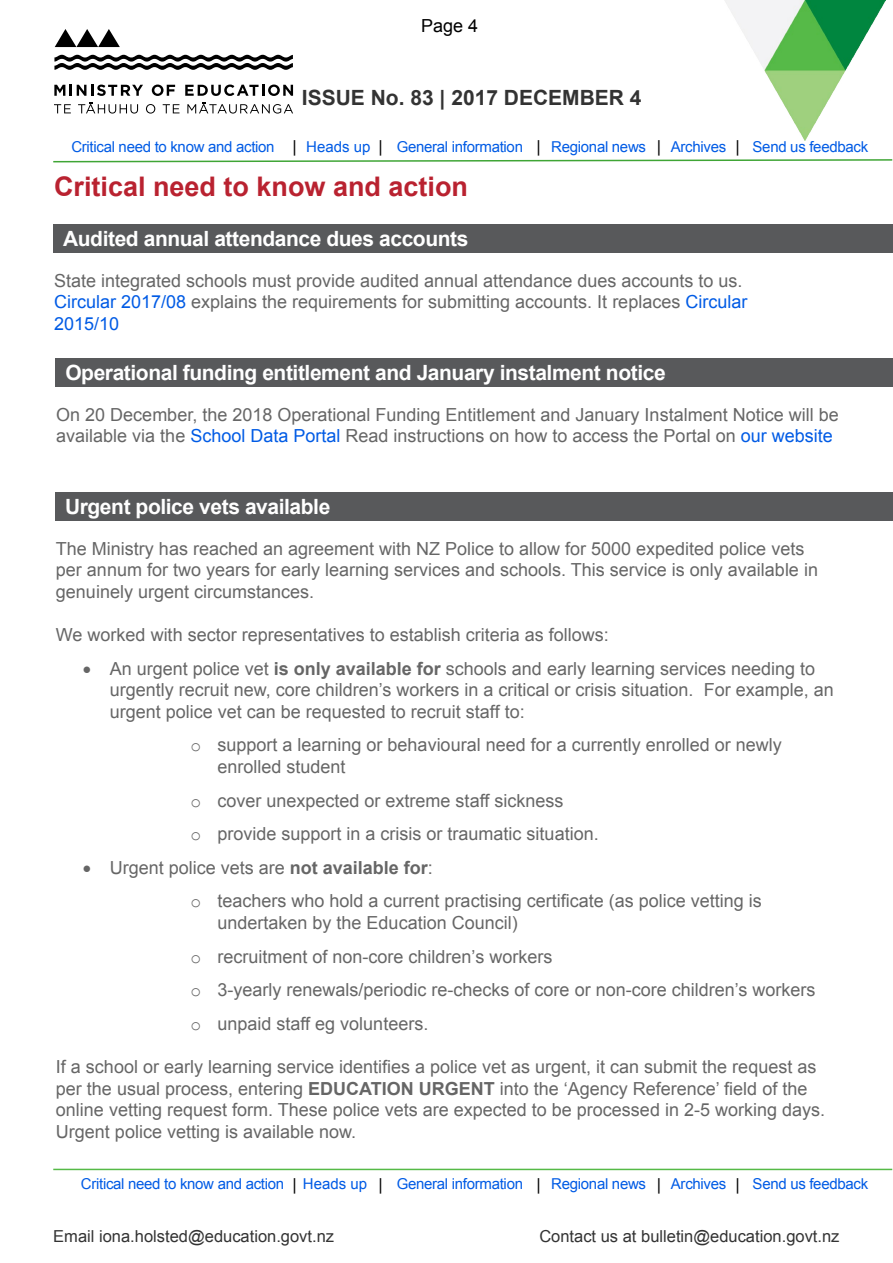
<style>
.page{position:relative;width:893px;height:1263px;background:#fff}
.page>*{position:absolute;margin:0;border:0;box-sizing:border-box;transform-origin:0 0}
.t1{font:700 27px "Arial";color:#b92230}
.Bookmark{font:700 21px "Arial";letter-spacing:-.02em;color:#fff}
.t2{font:700 21px "Arial";color:#333}
.Body_Text1{font:18px/21.6px "Arial";color:#666}
.t3{font:18px "Arial";color:#000}
.t4{font:16.5px "Arial";color:#333}
.t5{font:15px "Arial";letter-spacing:-.02em;color:#005be5}
.s1{font-size:16.5px;color:#000}
.s2{color:#005be5}
.s3{font-weight:700}
.s4{font-family:"Courier New"}
</style>
<div class="page">
<hr style="left:53px;top:1169px;width:839px;height:1px;background:#55ba47">
<svg style="left:54px;top:85px;width:89px;height:11px"></svg>
<svg style="left:152px;top:85px;width:23px;height:11px"></svg>
<svg style="left:185px;top:85px;width:108px;height:11px"></svg>
<svg style="left:54px;top:104px;width:17px;height:9px"></svg>
<svg style="left:78px;top:102px;width:60px;height:12px"></svg>
<svg style="left:146px;top:104px;width:9px;height:10px"></svg>
<svg style="left:163px;top:104px;width:16px;height:9px"></svg>
<svg style="left:187px;top:102px;width:106px;height:12px"></svg>
<svg style="left:55px;top:29px;width:65px;height:18px"></svg>
<svg style="left:54px;top:55px;width:239px;height:15px"></svg>
<img style="left:725px;top:0;width:161px;height:140px">
<div style="left:53px;top:225px;width:840px;height:28px;background:#58595b"></div>
<div style="left:56px;top:359px;width:837px;height:28px;background:#58595b"></div>
<div style="left:55px;top:493px;width:838px;height:28px;background:#58595b"></div>
<svg style="left:53px;top:140px;width:840px;height:23px"></svg>
<p class="t3" style="left:421px;top:14px;width:59px">Page 4</p>
<p class="t2" style="left:302px;top:83px;width:341px">ISSUE No. 83 | 2017 DECEMBER 4</p>
<p class="t5" style="left:71px;top:137px;width:576px">Critical need to know and action <span class="s1">|</span> Heads up <span class="s1">|</span> General information <span class="s1">|</span> Regional news</p>
<p class="t5" style="left:671px;top:137px;width:57px">Archives</p>
<p class="t5" style="left:753px;top:137px;width:117px">Send us feedback</p>
<p class="t1" style="left:54px;top:169px;width:416px">Critical need to know and action</p>
<p class="Bookmark" style="left:63px;top:224px;width:407px">Audited annual attendance dues accounts</p>
<p class="Body_Text1" style="left:54px;top:270px;width:695px">State integrated schools must provide audited annual attendance dues accounts to us.<br><span class="s2">Circular 2017/08</span> explains the requirements for submitting accounts. It replaces <span class="s2">Circular<br>2015/10</span></p>
<p class="Bookmark" style="left:65px;top:358px;width:602px">Operational funding entitlement and January instalment notice</p>
<p class="Body_Text1" style="left:56px;top:404px;width:784px">On 20 December, the 2018 Operational Funding Entitlement and January Instalment Notice will be available via the <span class="s2">School Data Portal</span> Read instructions on how to access the Portal on <span class="s2">our website</span></p>
<p class="Bookmark" style="left:65px;top:492px;width:267px">Urgent police vets available</p>
<p class="Body_Text1" style="left:56px;top:538px;width:763px">The Ministry has reached an agreement with NZ Police to allow for 5000 expedited police vets per annum for two years for early learning services and schools. This service is only available in genuinely urgent circumstances.</p>
<p class="Body_Text1" style="left:56px;top:624px;width:554px">We worked with sector representatives to establish criteria as follows:</p>
<p class="Body_Text1" style="left:110px;top:658px;width:725px;text-indent:-27px">• An urgent police vet <span class="s3">is only available for</span> schools and early learning services needing to urgently recruit new, core children’s workers in a critical or crisis situation. For example, an urgent police vet can be requested to recruit staff to:</p>
<p class="Body_Text1" style="left:218px;top:734px;width:566px;text-indent:-27px"><span class="s4">o</span> support a learning or behavioural need for a currently enrolled or newly enrolled student</p>
<p class="Body_Text1" style="left:191px;top:790px;width:374px"><span class="s4">o</span> cover unexpected or extreme staff sickness</p>
<p class="Body_Text1" style="left:191px;top:823px;width:410px"><span class="s4">o</span> provide support in a crisis or traumatic situation.</p>
<p class="Body_Text1" style="left:83px;top:857px;width:352px">• Urgent police vets are <span class="s3">not available for</span>:</p>
<p class="Body_Text1" style="left:218px;top:890px;width:546px;text-indent:-27px"><span class="s4">o</span> teachers who hold a current practising certificate (as police vetting is undertaken by the Education Council)</p>
<p class="Body_Text1" style="left:191px;top:946px;width:363px"><span class="s4">o</span> recruitment of non-core children’s workers</p>
<p class="Body_Text1" style="left:191px;top:979px;width:626px"><span class="s4">o</span> 3-yearly renewals/periodic re-checks of core or non-core children’s workers</p>
<p class="Body_Text1" style="left:191px;top:1013px;width:239px"><span class="s4">o</span> unpaid staff eg volunteers.</p>
<p class="Body_Text1" style="left:56px;top:1056px;width:771px">If a school or early learning service identifies a police vet as urgent, it can submit the request as per the usual process, entering <span class="s3">EDUCATION URGENT</span> into the ‘Agency Reference’ field of the online vetting request form. These police vets are expected to be processed in 2-5 working days.<br>Urgent police vetting is available now.</p>
<p class="t5" style="left:81px;top:1174px;width:567px">Critical need to know and action <span class="s1">|</span> Heads up <span class="s1">|</span> General information <span class="s1">|</span> Regional news</p>
<p class="t5" style="left:671px;top:1174px;width:57px">Archives</p>
<p class="t5" style="left:753px;top:1174px;width:117px">Send us feedback</p>
<p class="t4" style="left:53px;top:1226px;width:282px">Email iona.holsted@education.govt.nz</p>
<p class="t4" style="left:539px;top:1226px;width:302px">Contact us at bulletin@education.govt.nz</p>
</div>
